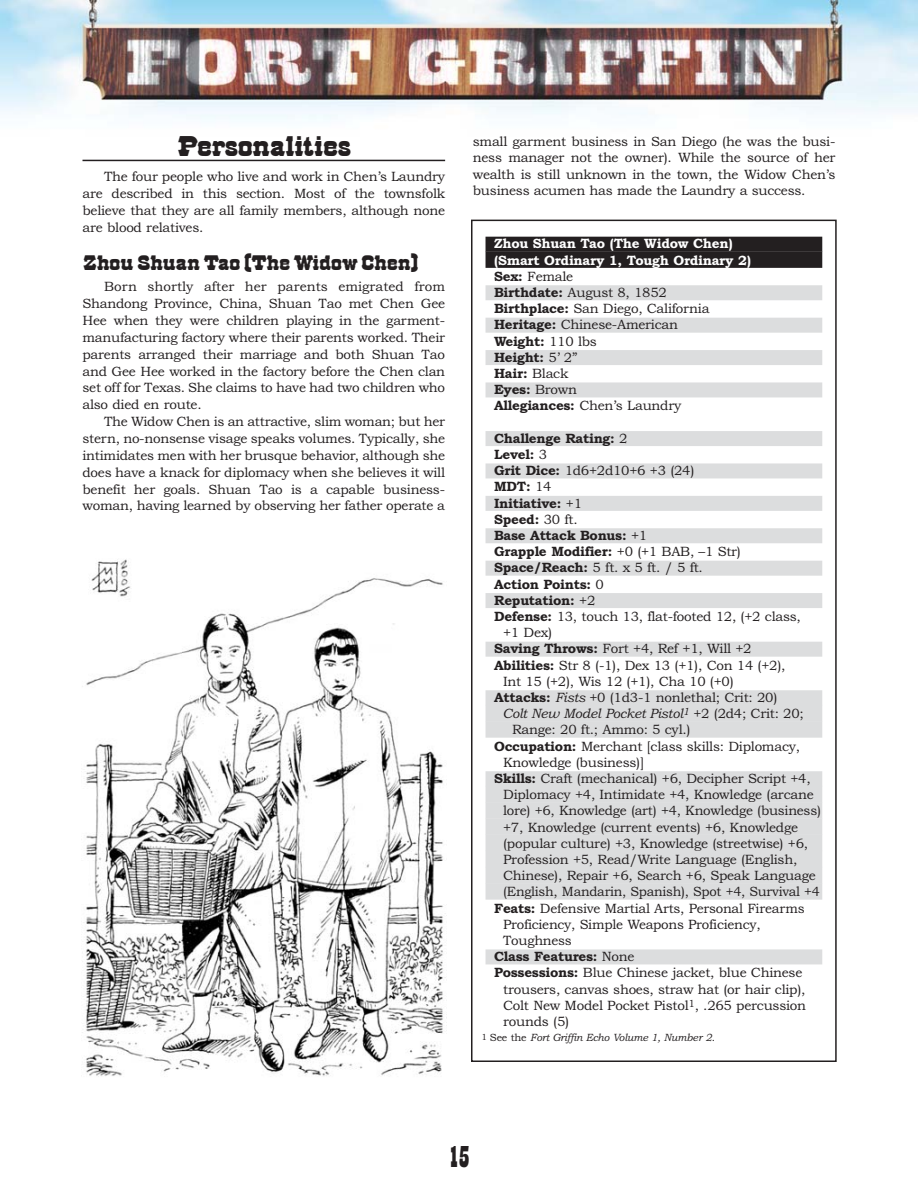
<style>
.page{position:relative;width:918px;height:1188px;background:#fff}
.page>*{position:absolute;margin:0;border:0;box-sizing:border-box;transform-origin:0 0}
.t1{font:31.5px "Playbill";color:#231f20;scale:1.15 1}
.t2{font:28.5px "Rodding";letter-spacing:-.02em;color:#231f20}
.t3{font:21px "Rodding";letter-spacing:-.02em;color:#231f20}
.t4{font:13.5px/16.8px "Bookman Old Style";letter-spacing:-.02em;color:#231f20;text-align:justify}
.t5{font:700 13.5px "Bookman Old Style";letter-spacing:-.02em;color:#231f20}
.t6{font:italic 13.5px "Bookman Old Style";letter-spacing:-.02em;color:#231f20}
.t7{font:italic 10.5px "Bookman Old Style";letter-spacing:-.02em;color:#231f20}
.s1{font-weight:700;color:#fff}
.s2{font-weight:700}
.s3{font-weight:400}
.s4{font-style:italic}
.s5{font-style:normal}
.s6{font-style:normal;font-size:9px}
</style>
<div class="page">
<img style="left:0;top:0;width:918px;height:220px">
<hr style="left:82px;top:160px;width:363px;height:1px;background:#231f20">
<div style="left:471px;top:220px;width:366px;height:842px;border:2px solid #231f20"></div>
<div style="left:486px;top:237px;width:336px;height:15px;background:#231f20"></div>
<div style="left:486px;top:251px;width:336px;height:17px;background:#231f20"></div>
<div style="left:486px;top:285px;width:336px;height:15px;background:#dcddde"></div>
<div style="left:486px;top:318px;width:336px;height:15px;background:#dcddde"></div>
<div style="left:486px;top:350px;width:336px;height:15px;background:#dcddde"></div>
<div style="left:486px;top:382px;width:336px;height:15px;background:#dcddde"></div>
<div style="left:486px;top:431px;width:336px;height:15px;background:#dcddde"></div>
<div style="left:486px;top:463px;width:336px;height:15px;background:#dcddde"></div>
<div style="left:486px;top:496px;width:336px;height:15px;background:#dcddde"></div>
<div style="left:486px;top:528px;width:336px;height:15px;background:#dcddde"></div>
<div style="left:486px;top:561px;width:336px;height:15px;background:#dcddde"></div>
<div style="left:486px;top:593px;width:336px;height:15px;background:#dcddde"></div>
<div style="left:486px;top:642px;width:336px;height:15px;background:#dcddde"></div>
<div style="left:486px;top:690px;width:336px;height:15px;background:#dcddde"></div>
<div style="left:486px;top:705px;width:336px;height:16px;background:#dcddde"></div>
<div style="left:486px;top:721px;width:336px;height:17px;background:#dcddde"></div>
<div style="left:486px;top:771px;width:336px;height:15px;background:#dcddde"></div>
<div style="left:486px;top:786px;width:336px;height:16px;background:#dcddde"></div>
<div style="left:486px;top:802px;width:336px;height:17px;background:#dcddde"></div>
<div style="left:486px;top:818px;width:336px;height:17px;background:#dcddde"></div>
<div style="left:486px;top:835px;width:336px;height:16px;background:#dcddde"></div>
<div style="left:486px;top:851px;width:336px;height:16px;background:#dcddde"></div>
<div style="left:486px;top:867px;width:336px;height:16px;background:#dcddde"></div>
<div style="left:486px;top:883px;width:336px;height:17px;background:#dcddde"></div>
<div style="left:486px;top:949px;width:336px;height:15px;background:#dcddde"></div>
<img style="left:82px;top:559px;width:365px;height:518px">
<h2 class="t2" style="left:177px;top:137px;width:175px">Personalities</h2>
<p class="t4" style="left:82px;top:169px;width:364px;text-indent:22px">The four people who live and work in Chen’s Laundry are described in this section. Most of the townsfolk believe that they are all family members, although none are blood relatives.</p>
<h3 class="t3" style="left:82px;top:256px;width:337px">Zhou Shuan Tao (The Widow Chen)</h3>
<p class="t4" style="left:82px;top:280px;width:364px;text-indent:22px">Born shortly after her parents emigrated from Shandong Province, China, Shuan Tao met Chen Gee Hee when they were children playing in the garment&shy;manufacturing factory where their parents worked. Their parents arranged their marriage and both Shuan Tao and Gee Hee worked in the factory before the Chen clan set off for Texas. She claims to have had two children who also died en route.</p>
<p class="t4" style="left:82px;top:414px;width:364px;text-indent:22px">The Widow Chen is an attractive, slim woman; but her stern, no-nonsense visage speaks volumes. Typically, she intimidates men with her brusque behavior, although she does have a knack for diplomacy when she believes it will benefit her goals. Shuan Tao is a capable business&shy;woman, having learned by observing her father operate a</p>
<p class="t4" style="left:473px;top:135px;width:364px;line-height:16.2px">small garment business in San Diego (he was the busi&shy;ness manager not the owner). While the source of her wealth is still unknown in the town, the Widow Chen’s business acumen has made the Laundry a success.</p>
<p class="t4" style="left:494px;top:237px;width:258px;line-height:16.2px;text-align:left"><span class="s1">Zhou Shuan Tao (The Widow Chen) (Smart Ordinary 1, Tough Ordinary 2)<br></span><span class="s2">Sex:</span> Female<br><span class="s2">Birthdate:</span> August 8, 1852<br><span class="s2">Birthplace:</span> San Diego, California<br><span class="s2">Heritage:</span> Chinese-American<br><span class="s2">Weight:</span> 110 lbs<br><span class="s2">Height:</span> 5’ 2”<br><span class="s2">Hair:</span> Black<br><span class="s2">Eyes:</span> Brown<br><span class="s2">Allegiances:</span> Chen’s Laundry</p>
<p class="t5" style="left:494px;top:433px;width:135px">Challenge Rating: <span class="s3">2</span></p>
<p class="t5" style="left:494px;top:449px;width:55px">Level: <span class="s3">3</span></p>
<p class="t4" style="left:494px;top:464px;width:202px"><span class="s2">Grit Dice:</span> 1d6+2d10+6 +3 (24)</p>
<p class="t5" style="left:494px;top:482px;width:59px">MDT: <span class="s3">14</span></p>
<p class="t5" style="left:494px;top:498px;width:89px">Initiative: <span class="s3">+1</span></p>
<p class="t5" style="left:494px;top:514px;width:85px">Speed: <span class="s3">30 ft.</span></p>
<p class="t5" style="left:494px;top:530px;width:155px">Base Attack Bonus: <span class="s3">+1</span></p>
<p class="t5" style="left:494px;top:547px;width:248px">Grapple Modifier: <span class="s3">+0 (+1 BAB, –1 Str)</span></p>
<p class="t4" style="left:494px;top:561px;width:210px"><span class="s2">Space/Reach:</span> 5 ft. x 5 ft. / 5 ft.</p>
<p class="t5" style="left:494px;top:579px;width:111px">Action Points: <span class="s3">0</span></p>
<p class="t5" style="left:494px;top:595px;width:103px">Reputation: <span class="s3">+2</span></p>
<p class="t4" style="left:494px;top:609px;width:308px"><span class="s2">Defense:</span> 13, touch 13, flat-footed 12, (+2 class,</p>
<p class="t4" style="left:503px;top:626px;width:51px">+1 Dex)</p>
<p class="t4" style="left:494px;top:642px;width:259px"><span class="s2">Saving Throws:</span> Fort +4, Ref +1, Will +2</p>
<p class="t4" style="left:494px;top:658px;width:293px"><span class="s2">Abilities:</span> Str 8 (-1), Dex 13 (+1), Con 14 (+2),</p>
<p class="t4" style="left:503px;top:674px;width:232px">Int 15 (+2), Wis 12 (+1), Cha 10 (+0)</p>
<p class="t4" style="left:494px;top:690px;width:285px"><span class="s2">Attacks:</span> <span class="s4">Fists</span> +0 (1d3-1 nonlethal; Crit: 20)</p>
<p class="t6" style="left:503px;top:709px;width:303px">Colt New Model Pocket Pistol<sup>1</sup> <span class="s5">+2 (2d4; Crit: 20;</span></p>
<p class="t4" style="left:512px;top:723px;width:180px">Range: 20 ft.; Ammo: 5 cyl.)</p>
<p class="t4" style="left:494px;top:739px;width:307px"><span class="s2">Occupation:</span> Merchant [class skills: Diplomacy,</p>
<p class="t4" style="left:503px;top:755px;width:142px">Knowledge (business)]</p>
<p class="t4" style="left:494px;top:771px;width:318px"><span class="s2">Skills:</span> Craft (mechanical) +6, Decipher Script +4,</p>
<p class="t4" style="left:503px;top:788px;width:312px">Diplomacy +4, Intimidate +4, Knowledge (arcane</p>
<p class="t4" style="left:503px;top:804px;width:319px">lore) +6, Knowledge (art) +4, Knowledge (business)</p>
<p class="t4" style="left:503px;top:820px;width:296px">+7, Knowledge (current events) +6, Knowledge</p>
<p class="t4" style="left:503px;top:836px;width:307px">(popular culture) +3, Knowledge (streetwise) +6,</p>
<p class="t4" style="left:503px;top:852px;width:296px">Profession +5, Read/Write Language (English,</p>
<p class="t4" style="left:503px;top:869px;width:314px">Chinese), Repair +6, Search +6, Speak Language</p>
<p class="t4" style="left:503px;top:885px;width:318px">(English, Mandarin, Spanish), Spot +4, Survival +4</p>
<p class="t4" style="left:494px;top:901px;width:312px"><span class="s2">Feats:</span> Defensive Martial Arts, Personal Firearms</p>
<p class="t4" style="left:503px;top:917px;width:259px">Proficiency, Simple Weapons Proficiency,</p>
<p class="t4" style="left:503px;top:933px;width:70px">Toughness</p>
<p class="t5" style="left:494px;top:952px;width:142px">Class Features: <span class="s3">None</span></p>
<p class="t4" style="left:494px;top:966px;width:310px"><span class="s2">Possessions:</span> Blue Chinese jacket, blue Chinese</p>
<p class="t4" style="left:503px;top:982px;width:304px">trousers, canvas shoes, straw hat (or hair clip),</p>
<p class="t4" style="left:503px;top:998px;width:305px">Colt New Model Pocket Pistol<sup>1</sup>, .265 percussion</p>
<p class="t4" style="left:503px;top:1014px;width:68px">rounds (5)</p>
<p class="t7" style="left:482px;top:1034px;width:235px"><span class="s6">1</span> <span class="s5">See the</span> Fort Griffin Echo Volume 1, Number 2<span class="s5">.</span></p>
<h1 class="t1" style="left:447px;top:1146px;width:22px">15</h1>
</div>
